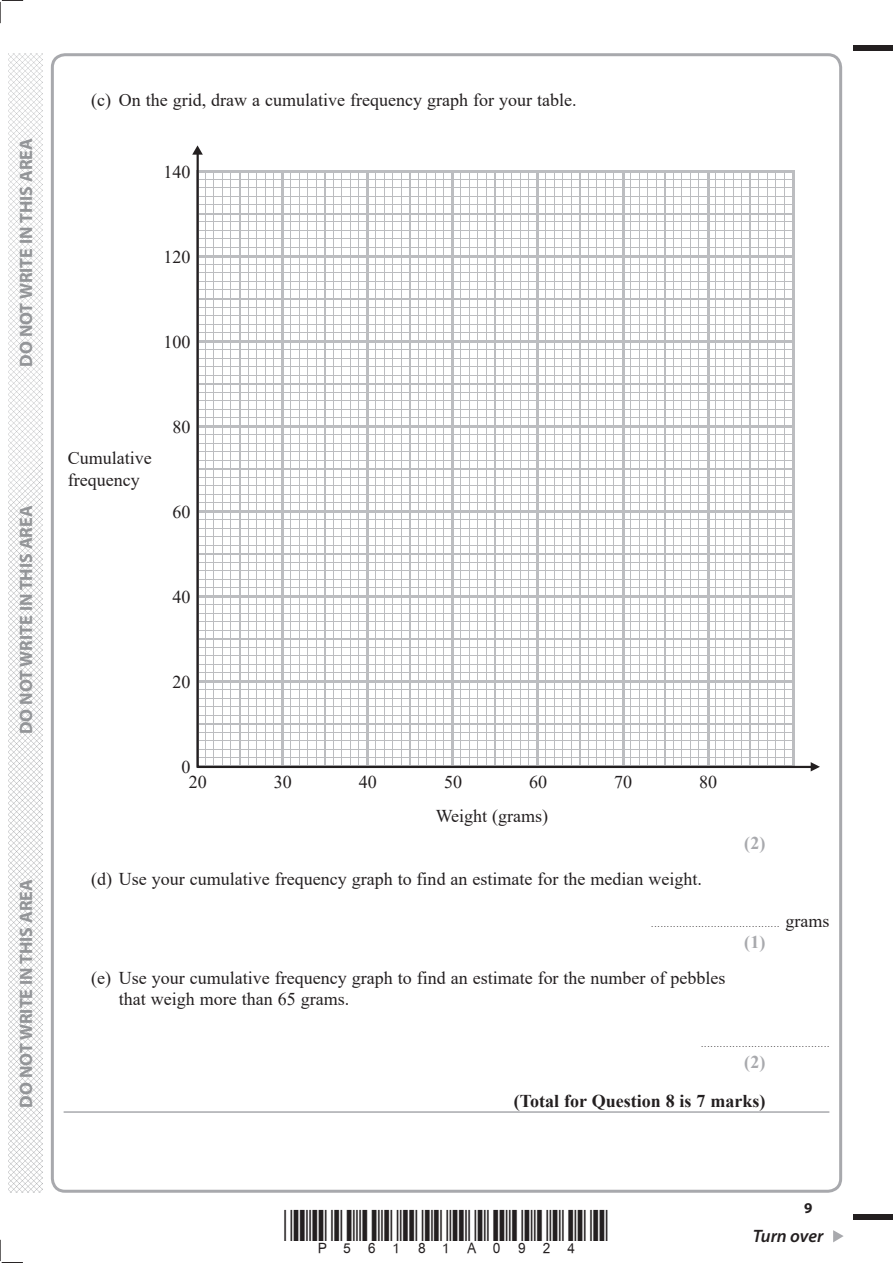
<style>
.page{position:relative;width:893px;height:1263px;background:#fff}
.page>*{position:absolute;margin:0;border:0;box-sizing:border-box;transform-origin:0 0}
.t1{font:18px/21px "Times New Roman";color:#231f20}
.t2{font:700 18px "Myriad Pro";color:#939598}
.t3{font:700 18px "Times New Roman";color:#231f20}
.t4{font:700 18px "Times New Roman";color:#a8a9ad}
.t5{font:italic 600 18px "Myriad Pro";letter-spacing:-.005em;color:#231f20}
.t6{font:700 15px "Myriad Pro";color:#231f20}
.t7{font:9px "Times New Roman";color:#231f20}
.s1{font-size:18px}
</style>
<div class="page">
<div style="left:853px;top:45px;width:39px;height:5px;background:#231f20"></div>
<div style="left:853px;top:1214px;width:39px;height:6px;background:#231f20"></div>
<svg style="left:833px;top:1230px;width:10px;height:12px"></svg>
<svg style="left:0;top:0;width:23px;height:23px"></svg>
<svg style="left:0;top:1240px;width:23px;height:23px"></svg>
<img style="left:8px;top:53px;width:34px;height:1140px">
<hr style="left:64px;top:1111px;width:765px;height:2px;background:#a8a9ad">
<svg style="left:196px;top:155px;width:614px;height:613px"></svg>
<svg style="left:192px;top:145px;width:11px;height:10px"></svg>
<svg style="left:810px;top:762px;width:10px;height:9px"></svg>
<p class="t2" style="left:15px;top:367px;width:230px;rotate:-90deg">DO NOT WRITE IN THIS AREA</p>
<p class="t2" style="left:15px;top:734px;width:230px;rotate:-90deg">DO NOT WRITE IN THIS AREA</p>
<p class="t2" style="left:15px;top:1108px;width:230px;rotate:-90deg">DO NOT WRITE IN THIS AREA</p>
<p class="t1" style="left:91px;top:90px;width:486px">(c) On the grid, draw a cumulative frequency graph for your table.</p>
<p class="t1" style="left:163px;top:161px;width:28px">140</p>
<p class="t1" style="left:163px;top:246px;width:28px">120</p>
<p class="t1" style="left:163px;top:331px;width:28px">100</p>
<p class="t1" style="left:68px;top:448px;width:86px">Cumulative frequency</p>
<p class="t1" style="left:172px;top:416px;width:19px">80</p>
<p class="t1" style="left:172px;top:501px;width:19px">60</p>
<p class="t1" style="left:172px;top:586px;width:19px">40</p>
<p class="t1" style="left:172px;top:671px;width:19px">20</p>
<p class="t1" style="left:189px;top:760px;width:19px;line-height:14.9px;text-indent:-7px">0<br>20</p>
<p class="t1" style="left:274px;top:771px;width:19px">30</p>
<p class="t1" style="left:359px;top:771px;width:19px">40</p>
<p class="t1" style="left:444px;top:771px;width:19px">50</p>
<p class="t1" style="left:529px;top:771px;width:19px">60</p>
<p class="t1" style="left:614px;top:771px;width:19px">70</p>
<p class="t1" style="left:699px;top:771px;width:19px">80</p>
<p class="t1" style="left:435px;top:805px;width:114px">Weight (grams)</p>
<p class="t4" style="left:744px;top:833px;width:23px">(2)</p>
<p class="t1" style="left:91px;top:868px;width:612px">(d) Use your cumulative frequency graph to find an estimate for the median weight.</p>
<p class="t7" style="left:651px;top:919px;width:180px">......................................... <span class="s1">grams</span></p>
<p class="t4" style="left:744px;top:932px;width:23px">(1)</p>
<p class="t1" style="left:119px;top:967px;width:608px;text-indent:-28px">(e) Use your cumulative frequency graph to find an estimate for the number of pebbles that weigh more than 65 grams.</p>
<p class="t7" style="left:701px;top:1039px;width:130px">.........................................</p>
<p class="t4" style="left:744px;top:1052px;width:23px">(2)</p>
<p class="t3" style="left:513px;top:1091px;width:253px">(Total for Question 8 is 7 marks)</p>
<p class="t6" style="left:804px;top:1199px;width:10px">9</p>
<p class="t5" style="left:752px;top:1226px;width:72px">Turn over</p>
</div>
